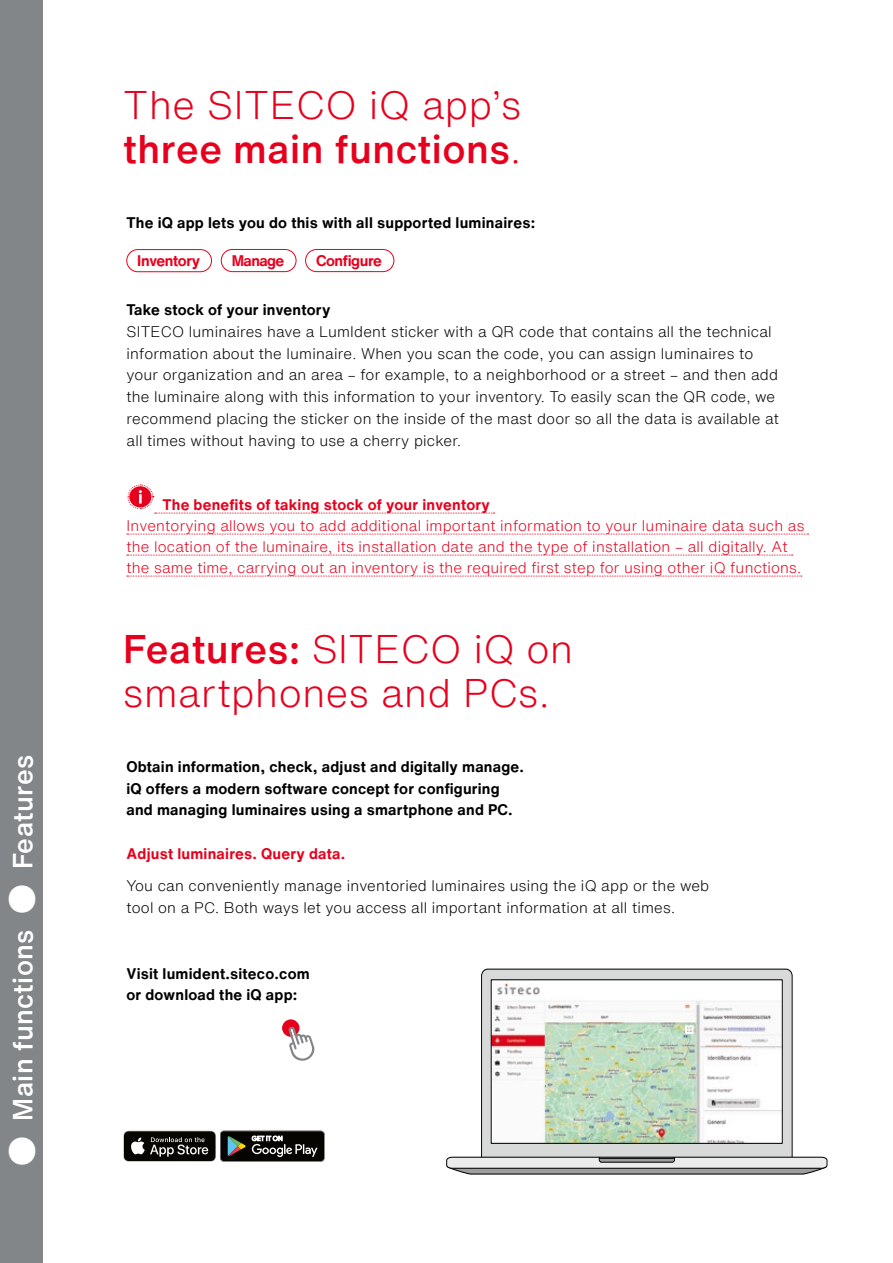
<style>
.page{position:relative;width:893px;height:1263px;background:#fff}
.page>*{position:absolute;margin:0;border:0;box-sizing:border-box;transform-origin:0 0}
.t1{font:300 39px/43.5px "Helvetica Now Text";letter-spacing:.015em;color:#e7001d}
.t2{font:500 39px/43.5px "Helvetica Now Text";letter-spacing:.015em;color:#e7001d}
.t3{font:500 27px "Helvetica Now Text";letter-spacing:.015em;color:#fff}
.t4{font:300 15px/21.8px "Helvetica Now Text";letter-spacing:.015em;color:#000}
.t5{font:700 15px/21.8px "Helvetica Now Text";letter-spacing:.015em;color:#000}
.t6{font:300 15px/21px "Helvetica Now Text";letter-spacing:.015em;color:#e7001d}
.t7{font:700 15px "Helvetica Now Text";letter-spacing:.015em;color:#e7001d}
.t8{font:700 15px "Helvetica Now Text";letter-spacing:-.025em;color:#e7001d}
.t9{font:700 15px "Helvetica Now Text";letter-spacing:-.03em;color:#e7001d}
.s1{font-weight:300}
.s2{font-weight:500}
</style>
<div class="page">
<div style="left:0;top:0;width:43px;height:1263px;background:#828688"></div>
<svg style="left:127px;top:534px;width:681px;height:1px"></svg>
<svg style="left:127px;top:555px;width:666px;height:1px"></svg>
<svg style="left:127px;top:576px;width:675px;height:1px"></svg>
<div style="left:126px;top:249px;width:86px;height:23px;border:1px solid #e7001d;border-radius:11px"></div>
<div style="left:221px;top:249px;width:75px;height:23px;border:1px solid #e7001d;border-radius:11px"></div>
<div style="left:305px;top:249px;width:89px;height:23px;border:1px solid #e7001d;border-radius:11px"></div>
<svg style="left:127px;top:484px;width:368px;height:30px"></svg>
<svg style="left:481px;top:969px;width:311px;height:187px"></svg>
<svg style="left:446px;top:1156px;width:381px;height:18px;background:#aeafaf"></svg>
<svg style="left:123px;top:1131px;width:202px;height:31px;background:#393935"></svg>
<div style="left:282px;top:1019px;width:17px;height:18px;background:#e7001d;border-radius:50%"></div>
<svg style="left:288px;top:1026px;width:27px;height:35px"></svg>
<h2 class="t3" style="left:3px;top:1166px;width:412px;rotate:-90deg">● Main functions ● Features</h2>
<h1 class="t2" style="left:123px;top:83px;width:399px"><span class="s1">The SITECO iQ app’s </span>three main functions<span class="s1">.</span></h1>
<p class="t5" style="left:126px;top:211px;width:410px">The iQ app lets you do this with all supported luminaires:</p>
<p class="t8" style="left:137px;top:249px;width:64px">Inventory</p>
<p class="t7" style="left:232px;top:249px;width:54px">Manage</p>
<p class="t9" style="left:316px;top:249px;width:67px">Configure</p>
<p class="t5" style="left:126px;top:298px;width:205px">Take stock of your inventory</p>
<p class="t4" style="left:126px;top:320px;width:654px">SITECO luminaires have a LumIdent sticker with a QR code that contains all the technical information about the luminaire. When you scan the code, you can assign luminaires to your organization and an area – for example, to a neighborhood or a street – and then add the luminaire along with this information to your inventory. To easily scan the QR code, we recommend placing the sticker on the inside of the mast door so all the data is available at all times without having to use a cherry picker.</p>
<p class="t7" style="left:162px;top:493px;width:329px">The benefits of taking stock of your inventory</p>
<p class="t6" style="left:126px;top:515px;width:679px">Inventorying allows you to add additional important information to your luminaire data such as the location of the luminaire, its installation date and the type of installation – all digitally. At the same time, carrying out an inventory is the required first step for using other iQ functions.</p>
<h1 class="t1" style="left:123px;top:626px;width:451px"><span class="s2">Features:</span> SITECO iQ on smartphones and PCs.</h1>
<p class="t5" style="left:126px;top:755px;width:399px">Obtain information, check, adjust and digitally manage. iQ offers a modern software concept for configuring and managing luminaires using a smartphone and PC.</p>
<p class="t7" style="left:126px;top:842px;width:220px">Adjust luminaires. Query data.</p>
<p class="t4" style="left:126px;top:875px;width:584px">You can conveniently manage inventoried luminaires using the iQ app or the web tool on a PC. Both ways let you access all important information at all times.</p>
<p class="t5" style="left:126px;top:962px;width:185px">Visit lumident.siteco.com or download the iQ app:</p>
</div>
